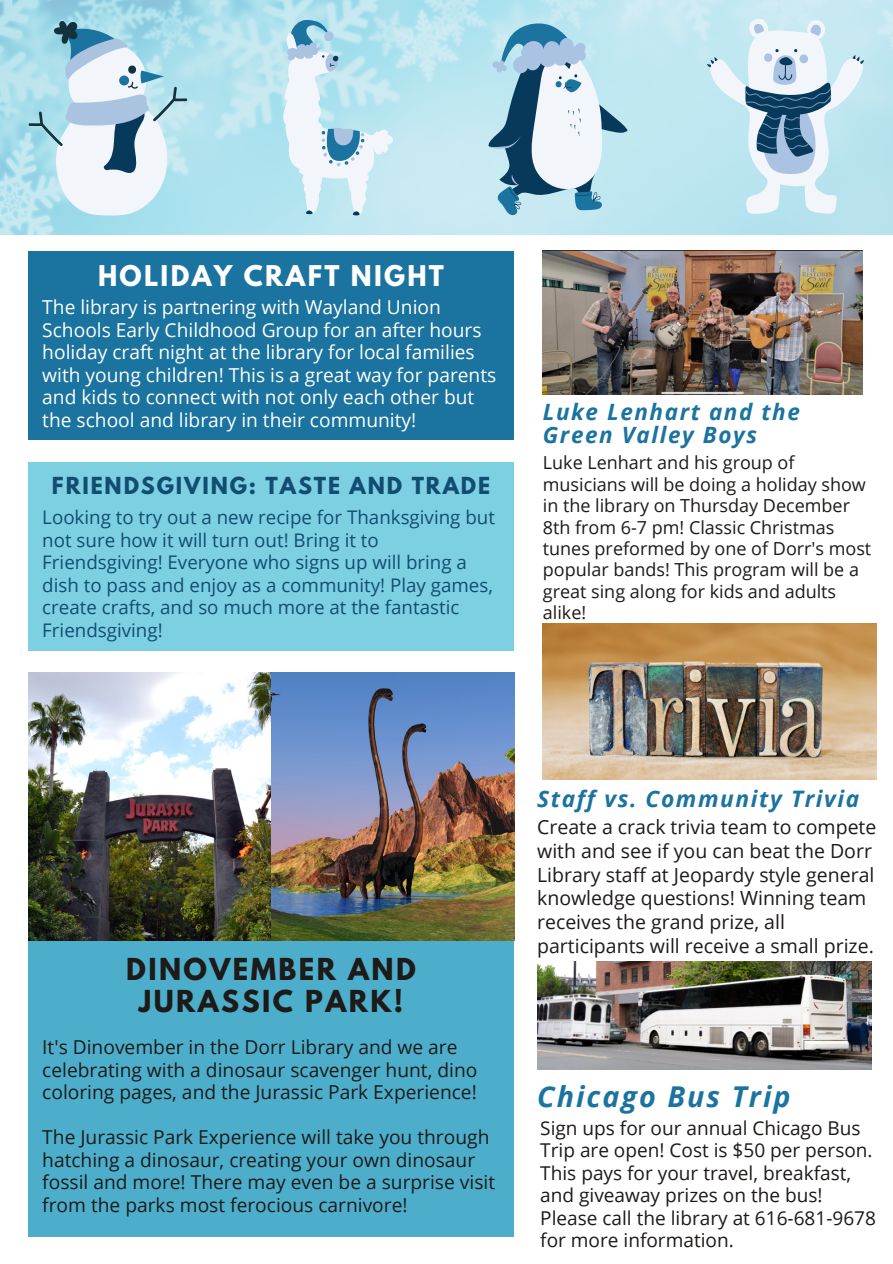
<style>
.page{position:relative;width:893px;height:1264px;background:#fff}
.page>*{position:absolute;margin:0;border:0;box-sizing:border-box;transform-origin:0 0}
.t1{font:italic 700 28.65px "Open Sans";letter-spacing:.07em;color:#1b739f}
.t2{font:700 26.85px/32.5px "League Spartan";letter-spacing:.09em;color:#1d1a18;text-align:center}
.t3{font:700 25.35px "League Spartan";letter-spacing:.09em;color:#fff}
.t4{font:italic 700 22.65px "Open Sans";letter-spacing:.07em;color:#1b739f}
.t5{font:italic 700 22.5px/22.5px "Open Sans";letter-spacing:.07em;color:#1b739f}
.t6{font:700 20.85px "League Spartan";letter-spacing:.09em;color:#124d71}
.t7{font:19.5px/23.5px "Open Sans";color:#1d1a18}
.t8{font:19.2px/22.5px "Open Sans";color:#1d1a18}
.t9{font:19.2px/22.5px "Open Sans";color:#fff}
.t10{font:19.05px/22.5px "Open Sans";color:#1d1a18}
.t11{font:18.75px/22.5px "Open Sans";color:#124d71}
.t12{font:18px/21.3px "Open Sans";color:#1d1a18}
</style>
<div class="page">
<svg style="left:0;top:0;width:892px;height:235px;background:#b9e4ef"></svg>
<img style="left:543px;top:251px;width:319px;height:144px">
<img style="left:543px;top:623px;width:333px;height:156px">
<div style="left:28px;top:251px;width:486px;height:189px;background:#1b739f"></div>
<div style="left:28px;top:896px;width:486px;height:340px;background:#4caecb"></div>
<img style="left:28px;top:673px;width:486px;height:267px">
<div style="left:28px;top:462px;width:486px;height:189px;background:#7cd0e2"></div>
<img style="left:537px;top:961px;width:334px;height:108px">
<svg style="left:707px;top:18px;width:157px;height:196px"></svg>
<svg style="left:488px;top:20px;width:139px;height:195px"></svg>
<svg style="left:283px;top:20px;width:110px;height:195px"></svg>
<svg style="left:28px;top:20px;width:160px;height:195px"></svg>
<h3 class="t3" style="left:98px;top:263px;width:347px">HOLIDAY CRAFT NIGHT</h3>
<p class="t9" style="left:42px;top:295px;width:455px">The library is partnering with Wayland Union Schools Early Childhood Group for an after hours holiday craft night at the library for local families with young children! This is a great way for parents and kids to connect with not only each other but the school and library in their community!</p>
<p class="t6" style="left:52px;top:475px;width:439px">FRIENDSGIVING: TASTE AND TRADE</p>
<p class="t11" style="left:42px;top:506px;width:454px">Looking to try out a new recipe for Thanksgiving but not sure how it will turn out! Bring it to Friendsgiving! Everyone who signs up will bring a dish to pass and enjoy as a community! Play games, create crafts, and so much more at the fantastic Friendsgiving!</p>
<p class="t5" style="left:543px;top:400px;width:258px">Luke Lenhart and the<br>Green Valley Boys</p>
<p class="t12" style="left:543px;top:452px;width:330px">Luke Lenhart and his group of musicians will be doing a holiday show in the library on Thursday December<br>8th from 6-7 pm! Classic Christmas tunes preformed by one of Dorr's most popular bands! This program will be a great sing along for kids and adults alike!</p>
<h2 class="t2" style="left:126px;top:956px;width:291px">DINOVEMBER AND<br>JURASSIC PARK!</h2>
<p class="t8" style="left:42px;top:1035px;width:436px">It's Dinovember in the Dorr Library and we are celebrating with a dinosaur scavenger hunt, dino coloring pages, and the Jurassic Park Experience!</p>
<p class="t8" style="left:42px;top:1125px;width:454px">The Jurassic Park Experience will take you through hatching a dinosaur, creating your own dinosaur fossil and more! There may even be a surprise visit from the parks most ferocious carnivore!</p>
<p class="t4" style="left:537px;top:782px;width:323px">Staff vs. Community Trivia</p>
<p class="t7" style="left:537px;top:815px;width:341px">Create a crack trivia team to compete with and see if you can beat the Dorr Library staff at Jeopardy style general knowledge questions! Winning team receives the grand prize, all participants will receive a small prize.</p>
<h1 class="t1" style="left:537px;top:1076px;width:255px">Chicago Bus Trip</h1>
<p class="t10" style="left:540px;top:1115px;width:337px">Sign ups for our annual Chicago Bus Trip are open! Cost is $50 per person.<br>This pays for your travel, breakfast, and giveaway prizes on the bus!<br>Please call the library at 616-681-9678 for more information.</p>
</div>
